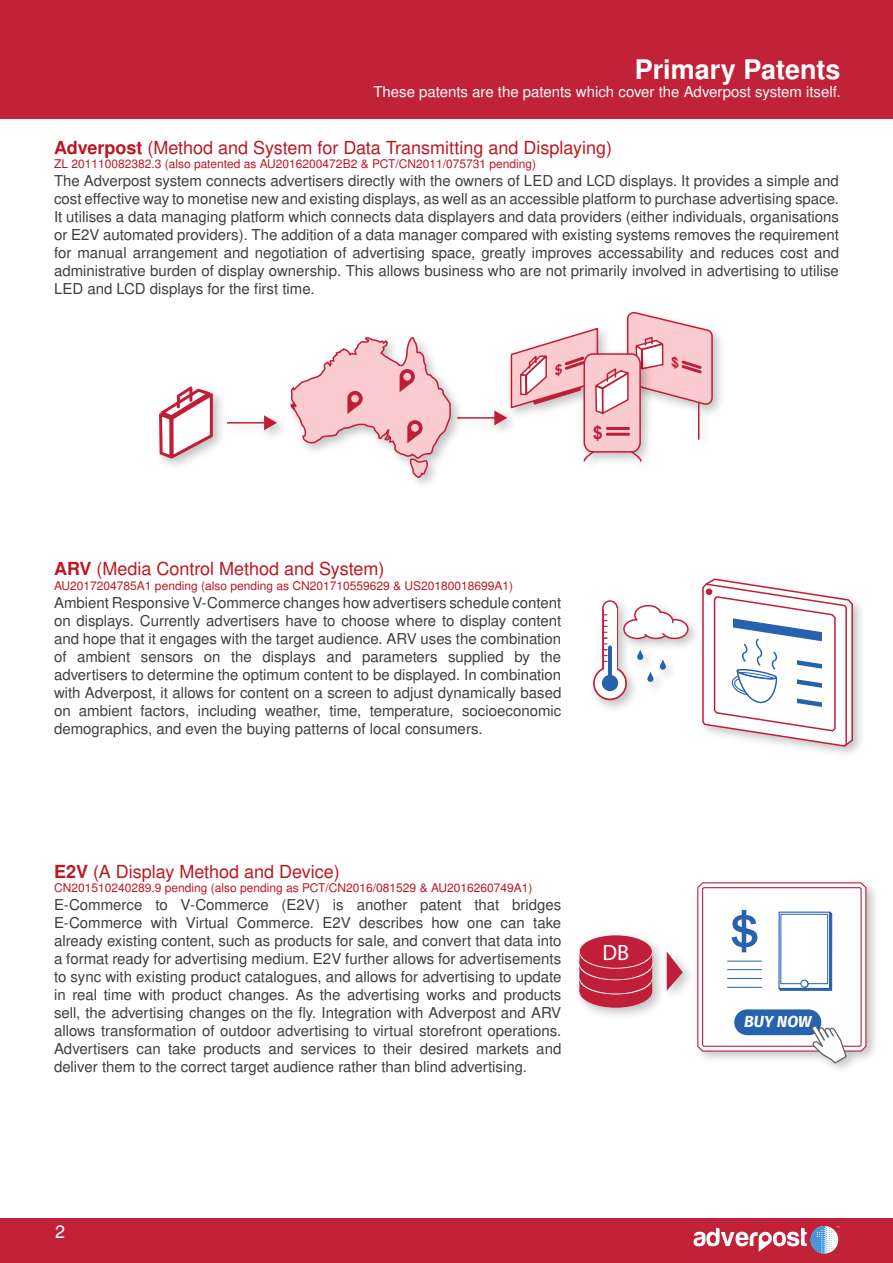
<style>
.page{position:relative;width:893px;height:1263px;background:#fff}
.page>*{position:absolute;margin:0;border:0;box-sizing:border-box;transform-origin:0 0}
.t1{font:60.15px "Arial";color:#2762af}
.t2{font:700 27px "Nimbus San L";color:#fff}
.t3{font:22.2px "Myriad Pro";color:#fff}
.t4{font:18px "Nimbus San L";color:#be1522}
.t5{font:18px "Nimbus San L";color:#fff}
.t6{font:700 18px "Arial";color:#c01f38}
.t7{font:italic 700 16.05px "Fira Sans";color:#fff}
.t8{font:15px/18px "Nimbus San L";color:#3e3e3f;text-align:justify}
.t9{font:15px "Nimbus San L";color:#fff}
.t10{font:12px "Nimbus San L";color:#be1522}
.s1{font-weight:700}
</style>
<div class="page">
<div style="left:0;top:0;width:893px;height:119px;background:#c12238"></div>
<div style="left:0;top:1218px;width:893px;height:45px;background:#c12238"></div>
<svg style="left:693px;top:1226px;width:147px;height:27px"></svg>
<hr style="left:457px;top:417px;width:39px;height:2px;background:#c01e37">
<svg style="left:157px;top:386px;width:59px;height:76px"></svg>
<img style="left:218px;top:406px;width:64px;height:41px">
<hr style="left:227px;top:422px;width:39px;height:1px;background:#c01e37">
<svg style="left:264px;top:415px;width:13px;height:15px"></svg>
<img style="left:415px;top:395px;width:53px;height:90px">
<svg style="left:290px;top:337px;width:162px;height:142px"></svg>
<svg style="left:701px;top:578px;width:153px;height:170px"></svg>
<img style="left:593px;top:592px;width:113px;height:125px">
<svg style="left:593px;top:666px;width:34px;height:34px"></svg>
<svg style="left:602px;top:600px;width:16px;height:88px"></svg>
<div style="left:595px;top:668px;width:30px;height:30px;background:#fff;border-radius:50%"></div>
<div style="left:604px;top:608px;width:12px;height:65px;background:#fff"></div>
<div style="left:604px;top:602px;width:12px;height:12px;background:#fff;border-radius:50%"></div>
<div style="left:602px;top:675px;width:16px;height:16px;background:#2762af;border-radius:50%"></div>
<hr style="left:608px;top:647px;width:4px;height:38px;background:#2762af">
<svg style="left:603px;top:614px;width:9px;height:48px"></svg>
<div style="left:624px;top:620px;width:26px;height:18px;background:#fff;border-radius:50%"></div>
<div style="left:623px;top:619px;width:28px;height:20px;border:2px solid #c01f38;border-radius:50%"></div>
<div style="left:634px;top:605px;width:28px;height:20px;border:2px solid #c01f38;border-radius:50%"></div>
<svg style="left:643px;top:620px;width:26px;height:18px"></svg>
<div style="left:642px;top:619px;width:28px;height:20px;border:2px solid #c01f38;border-radius:50%"></div>
<div style="left:661px;top:620px;width:27px;height:18px;background:#fff;border-radius:50%"></div>
<div style="left:661px;top:619px;width:28px;height:20px;border:2px solid #c01f38;border-radius:50%"></div>
<svg style="left:633px;top:608px;width:42px;height:27px"></svg>
<svg style="left:637px;top:650px;width:6px;height:10px"></svg>
<svg style="left:660px;top:659px;width:6px;height:11px"></svg>
<svg style="left:647px;top:671px;width:6px;height:11px"></svg>
<img style="left:586px;top:943px;width:72px;height:73px">
<img style="left:829px;top:884px;width:46px;height:185px">
<svg style="left:579px;top:935px;width:73px;height:72px;background:#ca495d"></svg>
<svg style="left:579px;top:937px;width:73px;height:32px"></svg>
<div style="left:580px;top:935px;width:72px;height:33px;background:#c11f39;border-radius:50%"></div>
<svg style="left:667px;top:951px;width:16px;height:40px"></svg>
<svg style="left:696px;top:882px;width:170px;height:182px"></svg>
<svg style="left:494px;top:312px;width:220px;height:150px"></svg>
<p class="t2" style="left:635px;top:50px;width:207px">Primary Patents</p>
<p class="t9" style="left:374px;top:81px;width:468px">These patents are the patents which cover the Adverpost system itself.</p>
<p class="t4" style="left:54px;top:134px;width:560px"><span class="s1">Adverpost</span> (Method and System for Data Transmitting and Displaying)</p>
<p class="t10" style="left:54px;top:155px;width:484px">ZL 201110082382.3 (also patented as AU2016200472B2 &amp; PCT/CN2011/075731 pending)</p>
<p class="t8" style="left:54px;top:171px;width:786px">The Adverpost system connects advertisers directly with the owners of LED and LCD displays. It provides a simple and cost effective way to monetise new and existing displays, as well as an accessible platform to purchase advertising space.<br>It utilises a data managing platform which connects data displayers and data providers (either individuals, organisations or E2V automated providers). The addition of a data manager compared with existing systems removes the requirement for manual arrangement and negotiation of advertising space, greatly improves accessability and reduces cost and administrative burden of display ownership. This allows business who are not primarily involved in advertising to utilise LED and LCD displays for the first time.</p>
<p class="t6" style="left:593px;top:420px;width:12px">$</p>
<p class="t4" style="left:54px;top:556px;width:332px"><span class="s1">ARV</span> (Media Control Method and System)</p>
<p class="t10" style="left:54px;top:577px;width:461px">AU2017204785A1 pending (also pending as CN201710559629 &amp; US20180018699A1)</p>
<p class="t8" style="left:54px;top:593px;width:509px">Ambient Responsive V-Commerce changes how advertisers schedule content on displays. Currently advertisers have to choose where to display content and hope that it engages with the target audience. ARV uses the combination of ambient sensors on the displays and parameters supplied by the advertisers to determine the optimum content to be displayed. In combination with Adverpost, it allows for content on a screen to adjust dynamically based on ambient factors, including weather, time, temperature, socioeconomic demographics, and even the buying patterns of local consumers.</p>
<p class="t4" style="left:54px;top:858px;width:287px"><span class="s1">E2V</span> (A Display Method and Device)</p>
<p class="t10" style="left:54px;top:879px;width:480px">CN201510240289.9 pending (also pending as PCT/CN2016/081529 &amp; AU2016260749A1)</p>
<p class="t8" style="left:54px;top:895px;width:509px">E-Commerce to V-Commerce (E2V) is another patent that bridges E-Commerce with Virtual Commerce. E2V describes how one can take already existing content, such as products for sale, and convert that data into a format ready for advertising medium. E2V further allows for advertisements to sync with existing product catalogues, and allows for advertising to update in real time with product changes. As the advertising works and products sell, the advertising changes on the fly. Integration with Adverpost and ARV allows transformation of outdoor advertising to virtual storefront operations.<br>Advertisers can take products and services to their desired markets and deliver them to the correct target audience rather than blind advertising.</p>
<p class="t3" style="left:602px;top:939px;width:28px">DB</p>
<p class="t5" style="left:55px;top:1219px;width:12px">2</p>
<p class="t1" style="left:730px;top:884px;width:32px">s</p>
<p class="t7" style="left:744px;top:1008px;width:69px">BUY NOW</p>
</div>
